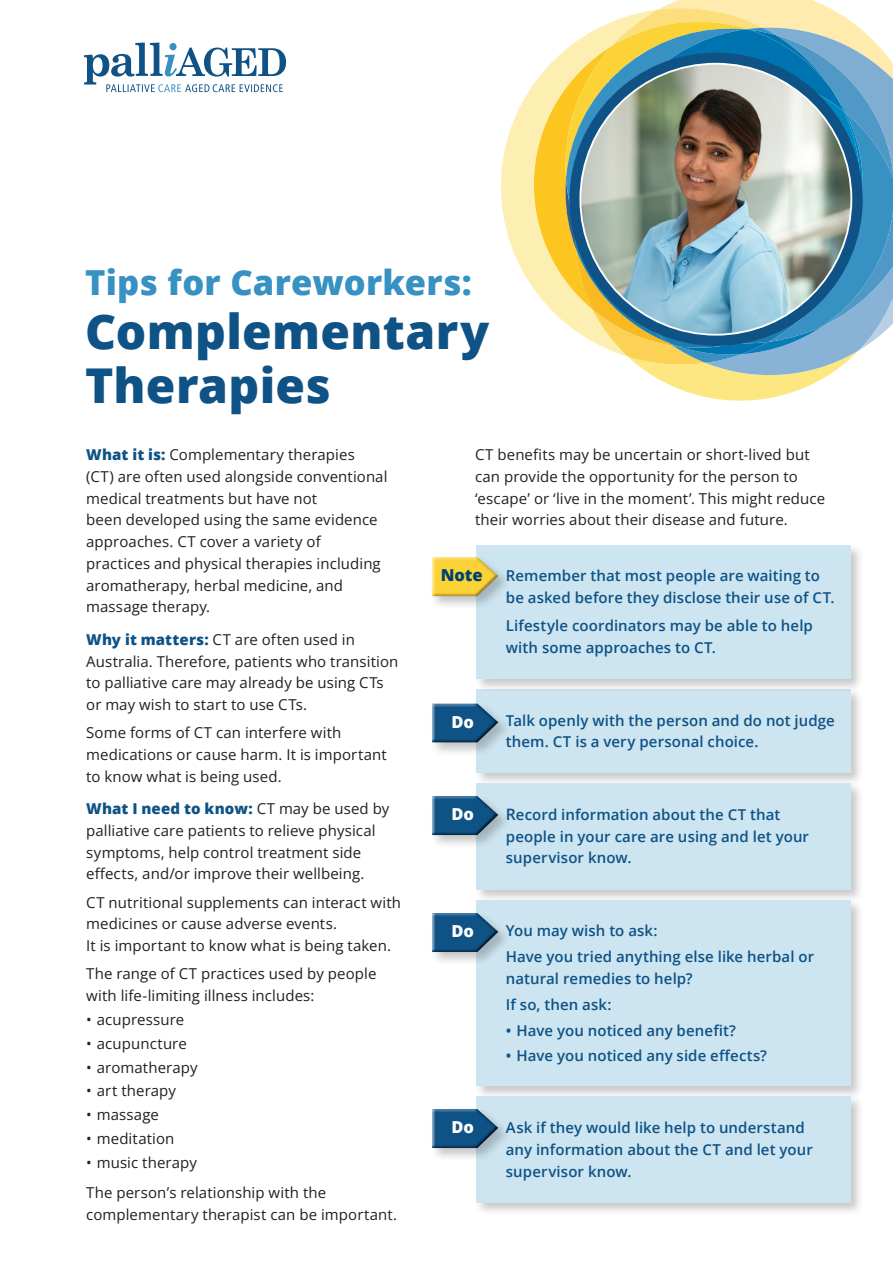
<style>
.page{position:relative;width:893px;height:1263px;background:#fff}
.page>*{position:absolute;margin:0;border:0;box-sizing:border-box;transform-origin:0 0}
.Dark_blue_heading{font:800 48px/54px "Open Sans";letter-spacing:.005em;color:#0e5286}
.Light_blue_heading{font:800 34.5px "Open Sans";letter-spacing:.01em;color:#3791c2}
.Arrow_white_text_Not{font:800 16.5px "Open Sans";color:#fff}
.Arrow_white_text_Not-2{font:800 16.5px "Open Sans";color:#00416f}
._10pt_text{font:15px/21.8px "Open Sans";letter-spacing:.005em;color:#231f20}
.Blue_semibold_text_i{font:600 15px/21.8px "Open Sans";letter-spacing:.005em;color:#0e5286}
.s1{font-weight:800;color:#0e5286}
.s2{font-size:15.75px}
</style>
<div class="page">
<svg style="left:501px;top:84px;width:33px;height:205px;fill:#fdefb1"></svg>
<svg style="left:534px;top:0;width:359px;height:401px"></svg>
<svg style="left:596px;top:75px;width:264px;height:268px;background:#6aa1a9"></svg>
<div style="left:569px;top:53px;width:294px;height:293px;background:#0f5386;border-radius:50%"></div>
<img style="left:580px;top:64px;width:271px;height:271px;border-radius:133px">
<svg style="left:84px;top:43px;width:202px;height:49px"></svg>
<div style="left:474px;top:687px;width:390px;height:100px;background:#231f20;opacity:.25"></div>
<div style="left:476px;top:689px;width:374px;height:83px;background:#cde5f0"></div>
<div style="left:430px;top:701px;width:81px;height:56px;background:#231f20;opacity:.25"></div>
<div style="left:431px;top:701px;width:70px;height:42px;background:#231f20;opacity:.75"></div>
<div style="left:474px;top:543px;width:390px;height:150px;background:#231f20;opacity:.25"></div>
<div style="left:476px;top:545px;width:374px;height:134px;background:#cde5f0"></div>
<div style="left:430px;top:555px;width:82px;height:56px;background:#231f20;opacity:.25"></div>
<div style="left:431px;top:555px;width:70px;height:42px;background:#808285;opacity:.75"></div>
<div style="left:474px;top:781px;width:390px;height:123px;background:#231f20;opacity:.25"></div>
<div style="left:476px;top:783px;width:374px;height:106px;background:#cde5f0"></div>
<div style="left:430px;top:794px;width:81px;height:55px;background:#231f20;opacity:.25"></div>
<div style="left:431px;top:794px;width:70px;height:42px;background:#231f20;opacity:.75"></div>
<div style="left:474px;top:898px;width:390px;height:202px;background:#231f20;opacity:.25"></div>
<div style="left:476px;top:900px;width:374px;height:185px;background:#cde5f0"></div>
<div style="left:430px;top:911px;width:81px;height:55px;background:#231f20;opacity:.25"></div>
<div style="left:431px;top:910px;width:70px;height:42px;background:#231f20;opacity:.75"></div>
<div style="left:474px;top:1094px;width:390px;height:122px;background:#231f20;opacity:.25"></div>
<div style="left:476px;top:1096px;width:374px;height:106px;background:#cde5f0"></div>
<div style="left:430px;top:1107px;width:81px;height:55px;background:#231f20;opacity:.25"></div>
<div style="left:431px;top:1106px;width:70px;height:42px;background:#231f20;opacity:.75"></div>
<h1 class="Light_blue_heading" style="left:85px;top:257px;width:388px">Tips for Careworkers:</h1>
<h1 class="Dark_blue_heading" style="left:85px;top:302px;width:406px">Complementary<br>Therapies</h1>
<p class="_10pt_text" style="left:86px;top:443px;width:303px"><span class="s1">What it is:</span> Complementary therapies<br>(CT) are often used alongside conventional medical treatments but have not<br>been developed using the same evidence approaches. CT cover a variety of practices and physical therapies including aromatherapy, herbal medicine, and massage therapy.</p>
<p class="_10pt_text" style="left:86px;top:628px;width:314px"><span class="s1">Why it matters:</span> CT are often used in Australia. Therefore, patients who transition to palliative care may already be using CTs or may wish to start to use CTs.</p>
<p class="_10pt_text" style="left:86px;top:721px;width:302px">Some forms of CT can interfere with medications or cause harm. It is important to know what is being used.</p>
<p class="_10pt_text" style="left:86px;top:797px;width:305px"><span class="s1">What I need to know:</span> CT may be used by palliative care patients to relieve physical symptoms, help control treatment side effects, and/or improve their wellbeing.</p>
<p class="_10pt_text" style="left:86px;top:891px;width:316px">CT nutritional supplements can interact with medicines or cause adverse events.<br>It is important to know what is being taken.</p>
<p class="_10pt_text" style="left:86px;top:962px;width:292px">The range of CT practices used by people with life-limiting illness includes:</p>
<p class="_10pt_text" style="left:86px;top:1008px;width:100px">• acupressure</p>
<p class="_10pt_text" style="left:86px;top:1032px;width:102px">• acupuncture</p>
<p class="_10pt_text" style="left:86px;top:1056px;width:113px">• aromatherapy</p>
<p class="_10pt_text" style="left:86px;top:1080px;width:91px">• art therapy</p>
<p class="_10pt_text" style="left:86px;top:1103px;width:74px">• massage</p>
<p class="_10pt_text" style="left:86px;top:1127px;width:90px">• meditation</p>
<p class="_10pt_text" style="left:86px;top:1151px;width:112px">• music therapy</p>
<p class="_10pt_text" style="left:86px;top:1181px;width:312px">The person’s relationship with the complementary therapist can be important.</p>
<p class="_10pt_text" style="left:475px;top:443px;width:352px">CT benefits may be uncertain or short-lived but can provide the opportunity for the person to ‘escape’ or ‘live in the moment’. This might reduce their worries about their disease and future.</p>
<h2 class="Arrow_white_text_Not-2" style="left:441px;top:563px;width:44px">Note</h2>
<p class="Blue_semibold_text_i" style="left:506px;top:565px;width:330px">Remember that most people are waiting to be asked before they disclose their use of CT.</p>
<p class="Blue_semibold_text_i" style="left:506px;top:614px;width:308px">Lifestyle coordinators may be able to help with some approaches to CT.</p>
<p class="Arrow_white_text_Not" style="left:451px;top:709px;width:24px">Do</p>
<p class="Blue_semibold_text_i" style="left:506px;top:709px;width:331px">Talk openly with the person and do not judge them. CT is a very personal choice.</p>
<p class="Arrow_white_text_Not" style="left:451px;top:802px;width:24px">Do</p>
<p class="Blue_semibold_text_i" style="left:506px;top:803px;width:305px"><span class="s2">R</span>ecord information about the CT that people in your care are using and let your supervisor know.</p>
<h2 class="Arrow_white_text_Not" style="left:451px;top:919px;width:24px">Do</h2>
<p class="Blue_semibold_text_i" style="left:506px;top:919px;width:153px">You may wish to ask:</p>
<p class="Blue_semibold_text_i" style="left:506px;top:945px;width:310px">Have you tried anything else like herbal or natural remedies to help?</p>
<p class="Blue_semibold_text_i" style="left:506px;top:993px;width:107px">If so, then ask:</p>
<p class="Blue_semibold_text_i" style="left:506px;top:1019px;width:232px">• Have you noticed any benefit?</p>
<p class="Blue_semibold_text_i" style="left:506px;top:1044px;width:263px">• Have you noticed any side effects?</p>
<h2 class="Arrow_white_text_Not" style="left:451px;top:1115px;width:24px">Do</h2>
<p class="Blue_semibold_text_i" style="left:506px;top:1117px;width:309px">Ask if they would like help to understand any information about the CT and let your supervisor know.</p>
</div>
